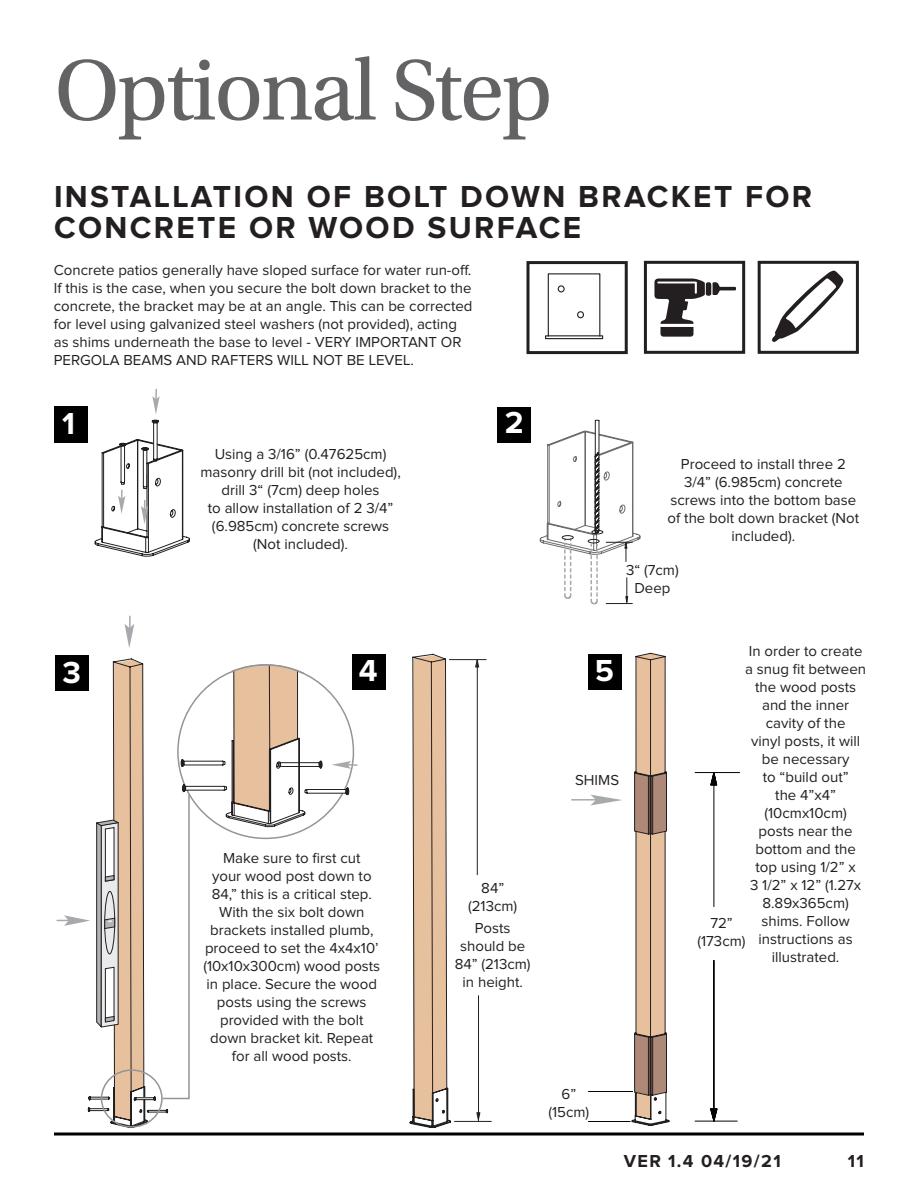
<style>
.page{position:relative;width:918px;height:1188px;background:#fff}
.page>*{position:absolute;margin:0;border:0;box-sizing:border-box;transform-origin:0 0}
.Jumbo_Heading{font:90px "Utopia Std";letter-spacing:-.025em;color:#636366}
.Large_Heading{font:700 31.5px/31.5px "Proxima Nova";letter-spacing:.075em;color:#231f20}
.Large_Heading-2{font:700 31.5px "Proxima Nova";color:#fff}
.t1{font:700 18px "Proxima Nova";letter-spacing:.075em;color:#231f20}
.Body_Paragraph{font:15px/18px "Proxima Nova";color:#231f20;text-align:center}
</style>
<div class="page">
<svg style="left:54px;top:1132px;width:810px;height:4px;background:#3f3f3f"></svg>
<div style="left:526px;top:261px;width:102px;height:93px;border:3px solid #231f20"></div>
<div style="left:644px;top:261px;width:101px;height:93px;border:3px solid #231f20"></div>
<div style="left:758px;top:261px;width:101px;height:93px;border:3px solid #231f20"></div>
<div style="left:545px;top:335px;width:58px;height:4px;border:1px solid #231f20"></div>
<div style="left:548px;top:273px;width:52px;height:64px;border:1px solid #231f20"></div>
<div style="left:558px;top:285px;width:7px;height:7px;border:1px solid #231f20;border-radius:50%"></div>
<div style="left:577px;top:311px;width:7px;height:7px;border:1px solid #231f20;border-radius:50%"></div>
<svg style="left:772px;top:271px;width:72px;height:71px"></svg>
<svg style="left:654px;top:279px;width:82px;height:58px"></svg>
<svg style="left:539px;top:419px;width:102px;height:186px"></svg>
<div style="left:562px;top:535px;width:12px;height:5px;border:1px solid #231f20;border-radius:50%"></div>
<svg style="left:94px;top:390px;width:96px;height:167px"></svg>
<div style="left:54px;top:406px;width:34px;height:36px;background:#000"></div>
<div style="left:497px;top:407px;width:34px;height:36px;background:#000"></div>
<div style="left:55px;top:655px;width:34px;height:36px;background:#000"></div>
<div style="left:352px;top:654px;width:34px;height:36px;background:#000"></div>
<div style="left:588px;top:654px;width:34px;height:36px;background:#000"></div>
<svg style="left:125px;top:616px;width:9px;height:32px"></svg>
<svg style="left:57px;top:658px;width:300px;height:470px"></svg>
<hr style="left:478px;top:996px;width:1px;height:125px;background:#231f20">
<svg style="left:476px;top:1112px;width:5px;height:9px"></svg>
<hr style="left:477px;top:667px;width:1px;height:208px;background:#231f20">
<svg style="left:475px;top:660px;width:5px;height:8px"></svg>
<hr style="left:449px;top:659px;width:37px;height:1px;background:#231f20">
<svg style="left:409px;top:653px;width:42px;height:475px"></svg>
<hr style="left:455px;top:1121px;width:36px;height:1px;background:#231f20">
<svg style="left:632px;top:653px;width:38px;height:473px"></svg>
<hr style="left:588px;top:1121px;width:42px;height:1px;background:#040503">
<hr style="left:588px;top:1091px;width:45px;height:1px;background:#040503">
<svg style="left:694px;top:772px;width:46px;height:350px"></svg>
<hr style="left:572px;top:799px;width:25px;height:2px;background:#a7aaac">
<svg style="left:590px;top:795px;width:32px;height:10px"></svg>
<p class="Jumbo_Heading" style="left:54px;top:42px;width:500px">Optional Step</p>
<p class="Large_Heading" style="left:54px;top:182px;width:760px">INSTALLATION OF BOLT DOWN BRACKET FOR<br>CONCRETE OR WOOD SURFACE</p>
<p class="Body_Paragraph" style="left:54px;top:262px;width:419px">Concrete patios generally have sloped surface for water run-off.</p>
<p class="Body_Paragraph" style="left:54px;top:280px;width:419px">If this is the case, when you secure the bolt down bracket to the</p>
<p class="Body_Paragraph" style="left:54px;top:298px;width:420px">concrete, the bracket may be at an angle. This can be corrected</p>
<p class="Body_Paragraph" style="left:54px;top:316px;width:405px">for level using galvanized steel washers (not provided), acting</p>
<p class="Body_Paragraph" style="left:54px;top:334px;width:409px">as shims underneath the base to level - VERY IMPORTANT OR</p>
<p class="Body_Paragraph" style="left:54px;top:352px;width:362px">PERGOLA BEAMS AND RAFTERS WILL NOT BE LEVEL.</p>
<p class="Large_Heading-2" style="left:62px;top:409px;width:14px">1</p>
<p class="Large_Heading-2" style="left:505px;top:408px;width:20px">2</p>
<p class="Body_Paragraph" style="left:200px;top:446px;width:202px">Using a 3/16” (0.47625cm) masonry drill bit (not included), drill 3“ (7cm) deep holes</p>
<p class="Body_Paragraph" style="left:208px;top:500px;width:187px">to allow installation of 2 3/4” (6.985cm) concrete screws (Not included).</p>
<p class="Body_Paragraph" style="left:668px;top:456px;width:193px">Proceed to install three 2<br>3/4” (6.985cm) concrete screws into the bottom base of the bolt down bracket (Not included).</p>
<p class="Body_Paragraph" style="left:626px;top:561px;width:54px">3“ (7cm)</p>
<p class="Body_Paragraph" style="left:634px;top:579px;width:37px">Deep</p>
<p class="Large_Heading-2" style="left:63px;top:658px;width:20px">3</p>
<p class="Large_Heading-2" style="left:359px;top:656px;width:20px">4</p>
<p class="Large_Heading-2" style="left:595px;top:656px;width:21px">5</p>
<p class="Body_Paragraph" style="left:203px;top:850px;width:178px">Make sure to first cut<br>your wood post down to<br>84,” this is a critical step.<br>With the six bolt down brackets installed plumb, proceed to set the 4x4x10’ (10x10x300cm) wood posts in place. Secure the wood posts using the screws provided with the bolt down bracket kit. Repeat for all wood posts.</p>
<p class="Body_Paragraph" style="left:481px;top:880px;width:24px">84”</p>
<p class="Body_Paragraph" style="left:468px;top:898px;width:51px">(213cm)</p>
<p class="Body_Paragraph" style="left:460px;top:920px;width:67px">Posts should be</p>
<p class="Body_Paragraph" style="left:455px;top:956px;width:77px">84” (213cm) in height.</p>
<p class="Body_Paragraph" style="left:575px;top:772px;width:45px">SHIMS</p>
<p class="Body_Paragraph" style="left:562px;top:1085px;width:16px">6”</p>
<p class="Body_Paragraph" style="left:548px;top:1103px;width:42px">(15cm)</p>
<p class="Body_Paragraph" style="left:745px;top:643px;width:122px">In order to create a snug fit between the wood posts and the inner</p>
<p class="Body_Paragraph" style="left:750px;top:715px;width:113px">cavity of the vinyl posts, it will be necessary<br>to “build out”<br>the 4”x4” (10cmx10cm) posts near the bottom and the top using 1/2” x<br>3 1/2” x 12” (1.27x<br>8.89x365cm) shims. Follow instructions as illustrated.</p>
<p class="Body_Paragraph" style="left:710px;top:915px;width:24px">72”</p>
<p class="Body_Paragraph" style="left:697px;top:933px;width:50px">(173cm)</p>
<p class="t1" style="left:624px;top:1153px;width:158px">VER 1.4 04/19/21</p>
<p class="t1" style="left:848px;top:1153px;width:18px">11</p>
</div>
